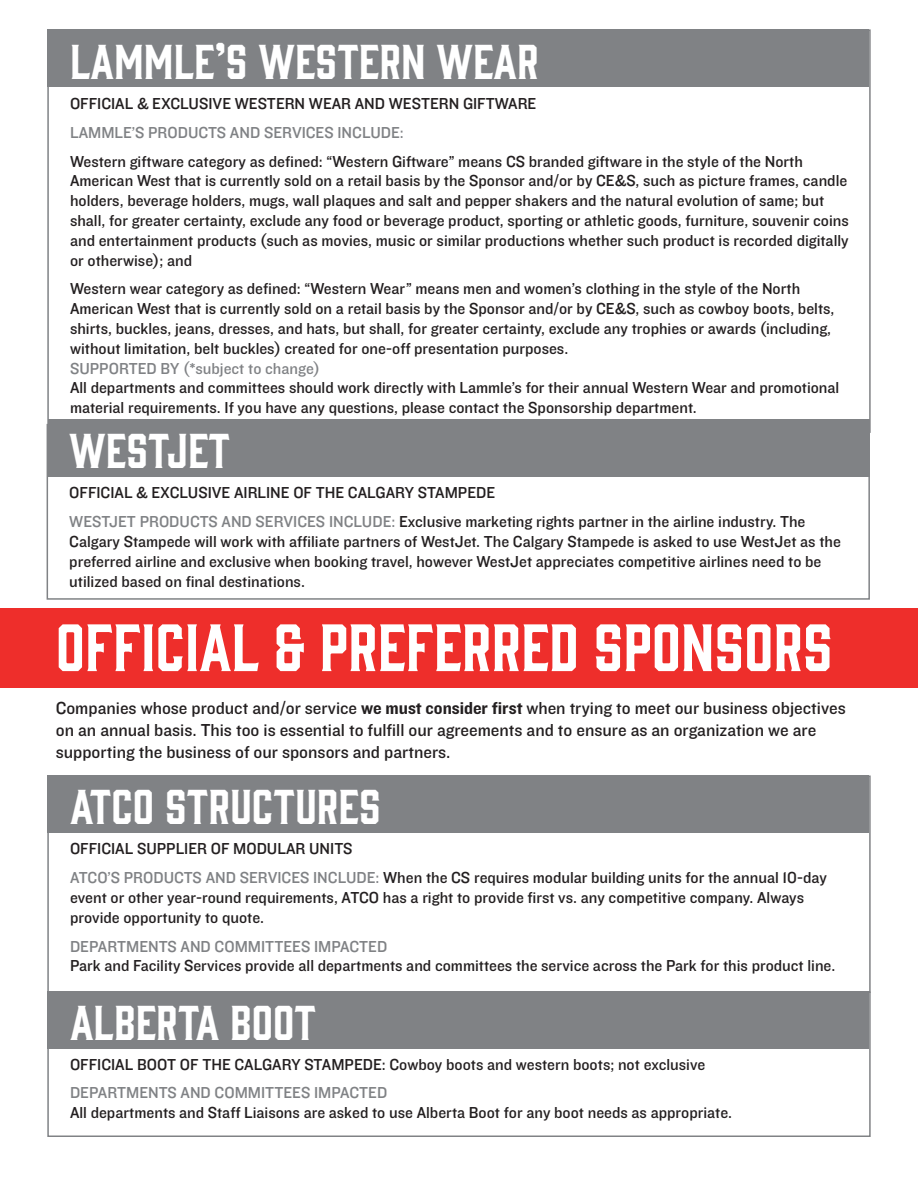
<style>
.page{position:relative;width:918px;height:1188px;background:#fff}
.page>*{position:absolute;margin:0;border:0;box-sizing:border-box;transform-origin:0 0}
.t1{font:61.5px "Gin";color:#fff}
.t2{font:45px "Gin";color:#fff}
.t3{font:18px/21.6px "Knockout 31 Junior Middlewt";color:#231f20}
.t4{font:16.5px/19.8px "Knockout 31 Junior Middlewt";color:#231f20}
.t5{font:16.5px "Knockout 31 Junior Middlewt";color:#808285}
.s1{color:#808285}
.s2{font-family:"Knockout 51 Middleweight"}
</style>
<div class="page">
<div style="left:47px;top:29px;width:822px;height:58px;background:#808285"></div>
<div style="left:47px;top:776px;width:822px;height:57px;background:#808285"></div>
<div style="left:48px;top:419px;width:822px;height:58px;background:#808285"></div>
<div style="left:47px;top:29px;width:824px;height:404px;border:2px solid #808285"></div>
<div style="left:47px;top:776px;width:824px;height:217px;border:2px solid #808285"></div>
<div style="left:47px;top:424px;width:823px;height:176px;border:2px solid #808285"></div>
<div style="left:47px;top:992px;width:822px;height:57px;background:#808285"></div>
<div style="left:47px;top:992px;width:824px;height:145px;border:2px solid #808285"></div>
<div style="left:0;top:608px;width:918px;height:80px;background:#ee2e2b"></div>
<p class="t2" style="left:70px;top:31px;width:470px">LAMMLE’S WESTERN WEAR</p>
<p class="t4" style="left:70px;top:93px;width:468px">OFFICIAL &amp; EXCLUSIVE WESTERN WEAR AND WESTERN GIFTWARE</p>
<p class="t5" style="left:70px;top:121px;width:335px">LAMMLE’S PRODUCTS AND SERVICES INCLUDE:</p>
<p class="t4" style="left:70px;top:150px;width:780px">Western giftware category as defined: “Western Giftware” means CS branded giftware in the style of the North American West that is currently sold on a retail basis by the Sponsor and/or by CE&amp;S, such as picture frames, candle holders, beverage holders, mugs, wall plaques and salt and pepper shakers and the natural evolution of same; but shall, for greater certainty, exclude any food or beverage product, sporting or athletic goods, furniture, souvenir coins and entertainment products (such as movies, music or similar productions whether such product is recorded digitally or otherwise); and</p>
<p class="t4" style="left:70px;top:278px;width:771px">Western wear category as defined: “Western Wear” means men and women’s clothing in the style of the North American West that is currently sold on a retail basis by the Sponsor and/or by CE&amp;S, such as cowboy boots, belts, shirts, buckles, jeans, dresses, and hats, but shall, for greater certainty, exclude any trophies or awards (including, without limitation, belt buckles) created for one-off presentation purposes.<br><span class="s1">SUPPORTED BY (*subject to change)<br></span>All departments and committees should work directly with Lammle’s for their annual Western Wear and promotional material requirements. If you have any questions, please contact the Sponsorship department.</p>
<p class="t2" style="left:69px;top:420px;width:162px">WESTJET</p>
<p class="t4" style="left:69px;top:482px;width:427px">OFFICIAL &amp; EXCLUSIVE AIRLINE OF THE CALGARY STAMPEDE</p>
<p class="t4" style="left:69px;top:511px;width:773px"><span class="s1">WESTJET PRODUCTS AND SERVICES INCLUDE:</span> Exclusive marketing rights partner in the airline industry. The Calgary Stampede will work with affiliate partners of WestJet. The Calgary Stampede is asked to use WestJet as the preferred airline and exclusive when booking travel, however WestJet appreciates competitive airlines need to be utilized based on final destinations.</p>
<p class="t1" style="left:56px;top:605px;width:778px">OFFICIAL &amp; PREFERRED SPONSORS</p>
<p class="t3" style="left:56px;top:697px;width:791px">Companies whose product and/or service <span class="s2">we must consider first</span> when trying to meet our business objectives on an annual basis. This too is essential to fulfill our agreements and to ensure as an organization we are supporting the business of our sponsors and partners.</p>
<p class="t2" style="left:70px;top:776px;width:312px">ATCO STRUCTURES</p>
<p class="t4" style="left:70px;top:838px;width:284px">OFFICIAL SUPPLIER OF MODULAR UNITS</p>
<p class="t4" style="left:70px;top:867px;width:758px"><span class="s1">ATCO’S PRODUCTS AND SERVICES INCLUDE:</span> When the CS requires modular building units for the annual 10-day event or other year-round requirements, ATCO has a right to provide first vs. any competitive company. Always provide opportunity to quote.</p>
<p class="t4" style="left:70px;top:935px;width:767px"><span class="s1">DEPARTMENTS AND COMMITTEES IMPACTED<br></span>Park and Facility Services provide all departments and committees the service across the Park for this product line.</p>
<p class="t2" style="left:70px;top:991px;width:248px">ALBERTA BOOT</p>
<p class="t4" style="left:70px;top:1053px;width:637px">OFFICIAL BOOT OF THE CALGARY STAMPEDE: Cowboy boots and western boots; not exclusive</p>
<p class="t4" style="left:70px;top:1082px;width:664px"><span class="s1">DEPARTMENTS AND COMMITTEES IMPACTED<br></span>All departments and Staff Liaisons are asked to use Alberta Boot for any boot needs as appropriate.</p>
</div>
